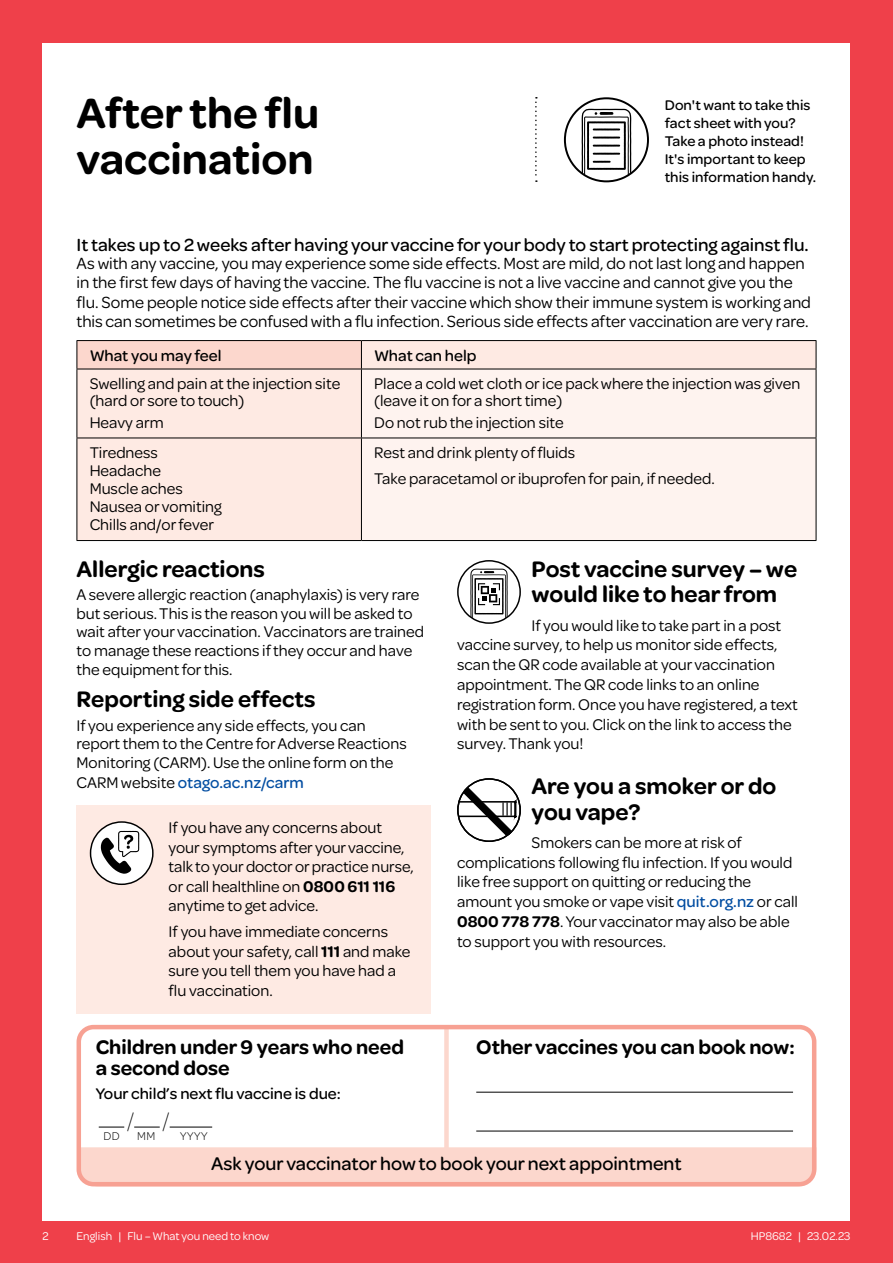
<style>
.page{position:relative;width:893px;height:1263px;background:#ef404a}
.page>*{position:absolute;margin:0;border:0;box-sizing:border-box;transform-origin:0 0}
.t1{font:600 45px/46.5px "Omnes";color:#000}
.Subhead_1{font:600 24px/25.5px "Omnes";color:#000}
.Bullets{font:200 22.5px "Omnes";color:#000}
.Subhead_1-2{font:600 21px/21.8px "Omnes";color:#000}
.Bullets-2{font:500 19.5px "Omnes";color:#000}
.Body{font:500 18.75px "Omnes";color:#000}
.Body-2{font:17.25px/19.2px "Omnes";letter-spacing:-.005em;color:#000}
.Body-3{font:16.5px/19.8px "Omnes";color:#000}
.Chart_copy{font:16.5px "Omnes";color:#000}
.Subhead_1-3{font:500 16.5px "Omnes";color:#000}
.Body-4{font:500 16.5px "Omnes";color:#000}
.Body-5{font:500 15px/18px "Omnes";letter-spacing:.005em;color:#000}
.t2{font:12px "Omnes";color:#fff}
.Body_text{font:300 12px "Omnes";letter-spacing:.05em;color:#000}
.s1{font-weight:500;color:#034ea2}
.s2{font-weight:600}
</style>
<div class="page">
<div style="left:43px;top:43px;width:807px;height:1177px;background:#fff"></div>
<div style="left:444px;top:1028px;width:5px;height:154px;background:#fcd7cd"></div>
<div style="left:79px;top:1147px;width:737px;height:39px;background:#fcd7cd"></div>
<div style="left:77px;top:1025px;width:739px;height:161px;border:4px solid #f7a193;border-radius:15px"></div>
<div style="left:77px;top:805px;width:354px;height:209px;background:#feeae3"></div>
<svg style="left:90px;top:821px;width:64px;height:64px"></svg>
<svg style="left:457px;top:560px;width:64px;height:64px"></svg>
<svg style="left:78px;top:341px;width:738px;height:199px;background:#fbe5de"></svg>
<div style="left:362px;top:370px;width:454px;height:170px;background:#fef3ef"></div>
<svg style="left:77px;top:341px;width:1px;height:28px"></svg>
<hr style="left:77px;top:340px;width:284px;height:1px;background:#000">
<hr style="left:77px;top:369px;width:284px;height:1px;background:#000">
<svg style="left:361px;top:341px;width:1px;height:28px"></svg>
<hr style="left:361px;top:340px;width:455px;height:1px;background:#000">
<svg style="left:816px;top:341px;width:1px;height:28px"></svg>
<hr style="left:361px;top:369px;width:455px;height:1px;background:#000">
<hr style="left:77px;top:369px;width:1px;height:69px;background:#000">
<hr style="left:361px;top:369px;width:1px;height:69px;background:#000">
<hr style="left:816px;top:369px;width:1px;height:69px;background:#000">
<hr style="left:77px;top:438px;width:1px;height:102px;background:#000">
<hr style="left:77px;top:438px;width:284px;height:1px;background:#000">
<hr style="left:77px;top:540px;width:284px;height:1px;background:#000">
<hr style="left:361px;top:438px;width:1px;height:102px;background:#000">
<hr style="left:361px;top:438px;width:455px;height:1px;background:#000">
<hr style="left:816px;top:438px;width:1px;height:102px;background:#000">
<hr style="left:361px;top:540px;width:455px;height:1px;background:#000">
<svg style="left:564px;top:97px;width:85px;height:85px"></svg>
<svg style="left:535px;top:97px;width:2px;height:85px"></svg>
<svg style="left:457px;top:778px;width:64px;height:64px"></svg>
<svg style="left:99px;top:1127px;width:25px;height:1px"></svg>
<svg style="left:134px;top:1127px;width:26px;height:1px"></svg>
<hr style="left:170px;top:1127px;width:42px;height:1px;background:#000">
<hr style="left:476px;top:1092px;width:317px;height:1px;background:#000">
<hr style="left:476px;top:1131px;width:317px;height:1px;background:#000">
<h1 class="t1" style="left:77px;top:87px;width:244px">After the flu vaccination</h1>
<p class="Body-5" style="left:665px;top:95px;width:153px">Don't want to take this fact sheet with you?<br>Take a photo instead!<br>It's important to keep this information handy.</p>
<p class="Body" style="left:77px;top:232px;width:734px">It takes up to 2 weeks after having your vaccine for your body to start protecting against flu.</p>
<p class="Body-2" style="left:77px;top:253px;width:736px">As with any vaccine, you may experience some side effects. Most are mild, do not last long and happen in the first few days of having the vaccine. The flu vaccine is not a live vaccine and cannot give you the flu. Some people notice side effects after their vaccine which show their immune system is working and this can sometimes be confused with a flu infection. Serious side effects after vaccination are very rare.</p>
<p class="Body-4" style="left:90px;top:344px;width:133px">What you may feel</p>
<p class="Body-4" style="left:374px;top:344px;width:104px">What can help</p>
<p class="Body-3" style="left:90px;top:374px;width:252px;line-height:17.2px">Swelling and pain at the injection site (hard or sore to touch)</p>
<p class="Body-3" style="left:90px;top:411px;width:76px">Heavy arm</p>
<p class="Body-3" style="left:374px;top:374px;width:428px;line-height:17.2px">Place a cold wet cloth or ice pack where the injection was given (leave it on for a short time)</p>
<p class="Body-3" style="left:374px;top:411px;width:191px">Do not rub the injection site</p>
<p class="Body-3" style="left:90px;top:442px;width:70px">Tiredness</p>
<p class="Body-3" style="left:90px;top:460px;width:73px">Headache</p>
<p class="Body-3" style="left:90px;top:478px;width:95px">Muscle aches</p>
<p class="Body-3" style="left:90px;top:496px;width:134px">Nausea or vomiting</p>
<p class="Body-3" style="left:90px;top:514px;width:126px">Chills and/or fever</p>
<p class="Chart_copy" style="left:374px;top:441px;width:203px">Rest and drink plenty of fluids</p>
<p class="Chart_copy" style="left:374px;top:467px;width:342px">Take paracetamol or ibuprofen for pain, if needed.</p>
<p class="Subhead_1" style="left:77px;top:554px;width:190px">Allergic reactions</p>
<p class="Body-3" style="left:77px;top:584px;width:349px;line-height:18.8px">A severe allergic reaction (anaphylaxis) is very rare but serious. This is the reason you will be asked to wait after your vaccination. Vaccinators are trained to manage these reactions if they occur and have the equipment for this.</p>
<p class="Subhead_1" style="left:77px;top:684px;width:240px">Reporting side effects</p>
<p class="Body-3" style="left:77px;top:715px;width:332px;line-height:19px">If you experience any side effects, you can report them to the Centre for Adverse Reactions Monitoring (CARM). Use the online form on the CARM website <span class="s1">otago.ac.nz/carm</span></p>
<p class="Body-3" style="left:169px;top:817px;width:247px">If you have any concerns about your symptoms after your vaccine, talk to your doctor or practice nurse, or call healthline on <span class="s2">0800 611 116 </span>anytime to get advice.</p>
<p class="Body-3" style="left:169px;top:921px;width:243px">If you have immediate concerns about your safety, call <span class="s2">111</span> and make sure you tell them you have had a flu vaccination.</p>
<p class="Subhead_1-2" style="left:96px;top:1034px;width:310px">Children under 9 years who need a second dose</p>
<p class="Subhead_1-3" style="left:96px;top:1083px;width:247px">Your child’s next flu vaccine is due:</p>
<p class="Bullets" style="left:127px;top:1106px;width:9px">/</p>
<p class="Bullets" style="left:163px;top:1106px;width:9px">/</p>
<p class="Body_text" style="left:103px;top:1127px;width:18px">DD</p>
<p class="Body_text" style="left:137px;top:1127px;width:20px">MM</p>
<p class="Body_text" style="left:180px;top:1127px;width:29px">YYYY</p>
<p class="Subhead_1" style="left:531px;top:554px;width:267px">Post vaccine survey – we</p>
<p class="Subhead_1" style="left:531px;top:580px;width:247px">would like to hear from</p>
<p class="Body-3" style="left:457px;top:614px;width:342px;text-indent:74px">If you would like to take part in a post vaccine survey, to help us monitor side effects, scan the QR code available at your vaccination appointment. The QR code links to an online registration form. Once you have registered, a text with be sent to you. Click on the link to access the survey. Thank you!</p>
<p class="Subhead_1" style="left:531px;top:772px;width:246px">Are you a smoker or do you vape?</p>
<p class="Body-3" style="left:457px;top:831px;width:342px;text-indent:74px">Smokers can be more at risk of complications following flu infection. If you would like free support on quitting or reducing the amount you smoke or vape visit <span class="s1">quit.org.nz</span> or call <span class="s2">0800 778 778</span>. Your vaccinator may also be able to support you with resources.</p>
<p class="Subhead_1-2" style="left:476px;top:1034px;width:320px">Other vaccines you can book now:</p>
<p class="Bullets-2" style="left:211px;top:1150px;width:472px">Ask your vaccinator how to book your next appointment</p>
<p class="t2" style="left:43px;top:1228px;width:8px">2</p>
<p class="t2" style="left:77px;top:1228px;width:194px">English | Flu – What you need to know</p>
<p class="t2" style="left:751px;top:1228px;width:101px">HP8682 | 23.02.23</p>
</div>
